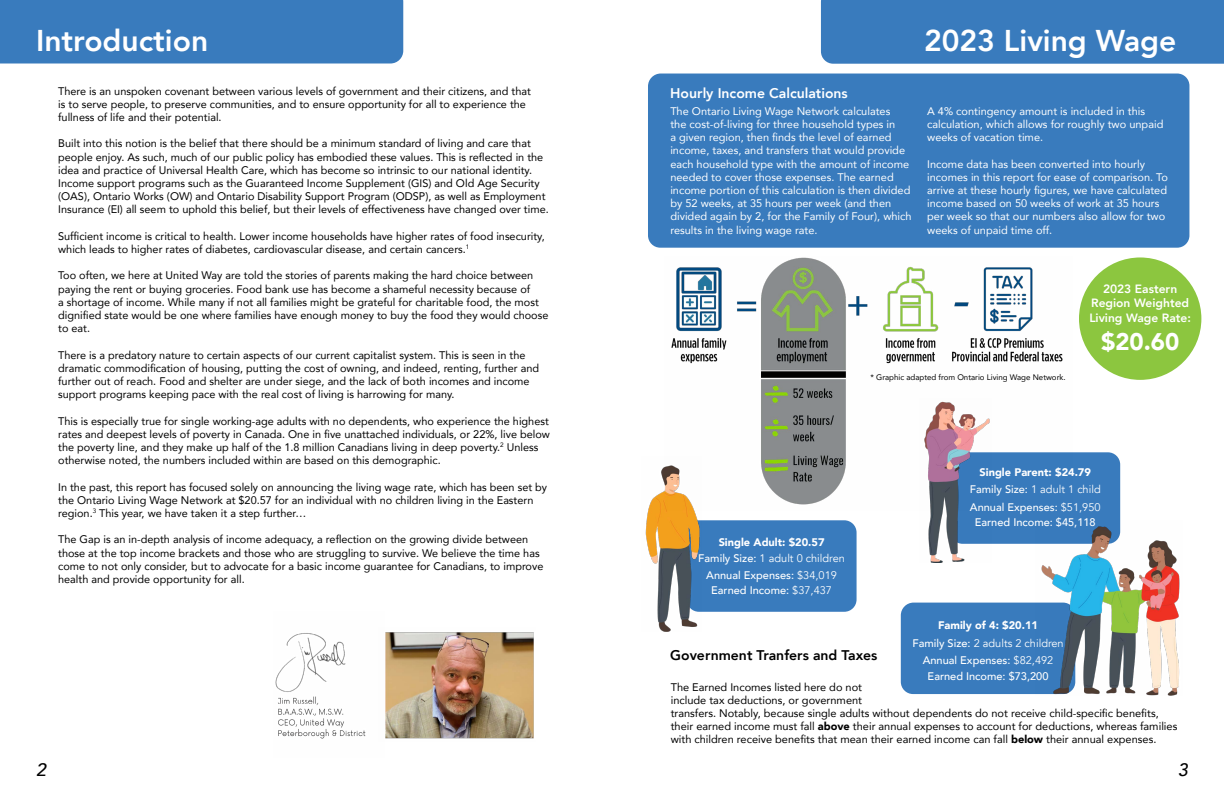
<style>
.page{position:relative;width:1224px;height:792px;background:#fff}
.page>*{position:absolute;margin:0;border:0;box-sizing:border-box;transform-origin:0 0}
.t1{font:800 30px "Avenir";color:#fff}
.t2{font:900 24px "Avenir";color:#fff}
.t3{font:italic 500 18px "Avenir";color:#000}
.t4{font:800 14px "Avenir";color:#000}
.t5{font:800 14px "Avenir";color:#fff}
.t6{font:800 12px/14.4px "Avenir";color:#fff;text-align:center}
.t7{font:11px/13.2px "Avenir";color:#000}
.t8{font:11px/13.2px "Avenir";color:#fff}
.t9{font:500 11px "Avenir";color:#fff}
.t10{font:11px "Avenir";color:#fff}
.t11{font:900 11px "Avenir";color:#fff}
.t12{font:8px "Avenir";color:#000}
.s1{font-weight:500}
.s2{font-weight:400}
.s3{font-weight:900}
</style>
<div class="page">
<div style="left:1079px;top:257px;width:122px;height:123px;background:#8cc63f;border-radius:50%"></div>
<div style="left:0;top:0;width:403px;height:64px;background:#397bbd"></div>
<div style="left:821px;top:0;width:403px;height:64px;background:#397bbd"></div>
<div style="left:648px;top:74px;width:541px;height:174px;background:#397bbd;border-radius:12px"></div>
<div style="left:687px;top:520px;width:170px;height:92px;background:#397bbd;border-radius:12px"></div>
<img style="left:645px;top:467px;width:57px;height:165px">
<div style="left:950px;top:452px;width:170px;height:92px;background:#397bbd;border-radius:12px"></div>
<div style="left:901px;top:603px;width:174px;height:91px;background:#397bbd;border-radius:12px"></div>
<img style="left:1035px;top:520px;width:145px;height:175px">
<img style="left:664px;top:257px;width:409px;height:253px">
<img style="left:920px;top:398px;width:71px;height:165px">
<img style="left:275px;top:633px;width:91px;height:106px">
<img style="left:385px;top:632px;width:149px;height:107px">
<h1 class="t1" style="left:36px;top:17px;width:174px">Introduction</h1>
<h1 class="t1" style="left:924px;top:17px;width:254px">2023 Living Wage</h1>
<p class="t7" style="left:58px;top:84px;width:474px">There is an unspoken covenant between various levels of government and their citizens, and that is to serve people, to preserve communities, and to ensure opportunity for all to experience the fullness of life and their potential.</p>
<p class="t7" style="left:58px;top:137px;width:492px">Built into this notion is the belief that there should be a minimum standard of living and care that people enjoy. As such, much of our public policy has embodied these values. This is reflected in the idea and practice of Universal Health Care, which has become so intrinsic to our national identity.<br>Income support programs such as the Guaranteed Income Supplement (GIS) and Old Age Security (OAS), Ontario Works (OW) and Ontario Disability Support Program (ODSP), as well as Employment Insurance (EI) all seem to uphold this belief, but their levels of effectiveness have changed over time.</p>
<p class="t7" style="left:58px;top:229px;width:488px">Sufficient income is critical to health. Lower income households have higher rates of food insecurity, which leads to higher rates of diabetes, cardiovascular disease, and certain cancers.<sup>1</sup></p>
<p class="t7" style="left:58px;top:269px;width:492px">Too often, we here at United Way are told the stories of parents making the hard choice between paying the rent or buying groceries. Food bank use has become a shameful necessity because of<br>a shortage of income. While many if not all families might be grateful for charitable food, the most dignified state would be one where families have enough money to buy the food they would choose to eat.</p>
<p class="t7" style="left:58px;top:348px;width:482px">There is a predatory nature to certain aspects of our current capitalist system. This is seen in the dramatic commodification of housing, putting the cost of owning, and indeed, renting, further and further out of reach. Food and shelter are under siege, and the lack of both incomes and income support programs keeping pace with the real cost of living is harrowing for many.</p>
<p class="t7" style="left:58px;top:414px;width:493px">This is especially true for single working-age adults with no dependents, who experience the highest rates and deepest levels of poverty in Canada. One in five unattached individuals, or 22%, live below the poverty line, and they make up half of the 1.8 million Canadians living in deep poverty.<sup>2</sup> Unless otherwise noted, the numbers included within are based on this demographic.</p>
<p class="t7" style="left:58px;top:480px;width:490px">In the past, this report has focused solely on announcing the living wage rate, which has been set by the Ontario Living Wage Network at $20.57 for an individual with no children living in the Eastern region.<sup>3</sup> This year, we have taken it a step further…</p>
<p class="t7" style="left:58px;top:533px;width:487px">The Gap is an in-depth analysis of income adequacy, a reflection on the growing divide between those at the top income brackets and those who are struggling to survive. We believe the time has come to not only consider, but to advocate for a basic income guarantee for Canadians, to improve health and provide opportunity for all.</p>
<p class="t5" style="left:670px;top:82px;width:179px">Hourly Income Calculations</p>
<p class="t8" style="left:670px;top:104px;width:243px">The Ontario Living Wage Network calculates<br>the cost-of-living for three household types in<br>a given region, then finds the level of earned income, taxes, and transfers that would provide each household type with the amount of income needed to cover those expenses. The earned income portion of this calculation is then divided by 52 weeks, at 35 hours per week (and then divided again by 2, for the Family of Four), which results in the living wage rate.</p>
<p class="t8" style="left:927px;top:104px;width:238px">A 4% contingency amount is included in this calculation, which allows for roughly two unpaid weeks of vacation time.</p>
<p class="t8" style="left:927px;top:157px;width:242px">Income data has been converted into hourly incomes in this report for ease of comparison. To arrive at these hourly figures, we have calculated income based on 50 weeks of work at 35 hours per week so that our numbers also allow for two weeks of unpaid time off.</p>
<p class="t6" style="left:1089px;top:282px;width:103px">2023 Eastern<br>Region Weighted<br>Living Wage Rate:</p>
<h2 class="t2" style="left:1101px;top:322px;width:80px">$20.60</h2>
<p class="t12" style="left:870px;top:371px;width:197px">* Graphic adapted from Ontario Living Wage Network.</p>
<p class="t11" style="left:980px;top:463px;width:113px">Single Parent: $24.79</p>
<p class="t10" style="left:970px;top:483px;width:132px"><span class="s1">Family Size:</span> 1 adult 1 child</p>
<p class="t9" style="left:970px;top:497px;width:132px">Annual Expenses: <span class="s2">$51,950</span></p>
<p class="t9" style="left:975px;top:513px;width:122px">Earned Income: $45,118</p>
<p class="t11" style="left:719px;top:533px;width:107px">Single Adult: $20.57</p>
<p class="t10" style="left:698px;top:552px;width:148px"><span class="s1">Family Size:</span> 1 adult 0 children</p>
<p class="t9" style="left:706px;top:566px;width:132px">Annual Expenses: <span class="s2">$34,019</span></p>
<p class="t9" style="left:711px;top:581px;width:122px">Earned Income: <span class="s2">$37,437</span></p>
<p class="t4" style="left:670px;top:644px;width:209px">Government Tranfers and Taxes</p>
<p class="t11" style="left:938px;top:616px;width:101px">Family of 4: $20.11</p>
<p class="t10" style="left:912px;top:637px;width:153px"><span class="s1">Family Size:</span> 2 adults 2 children</p>
<p class="t9" style="left:923px;top:651px;width:132px">Annual Expenses: <span class="s2">$82,492</span></p>
<p class="t9" style="left:928px;top:666px;width:122px">Earned Income: $73,200</p>
<p class="t7" style="left:671px;top:680px;width:508px">The Earned Incomes listed here do not<br>include tax deductions, or government<br>transfers. Notably, because single adults without dependents do not receive child-specific benefits, their earned income must fall <span class="s3">above</span> their annual expenses to account for deductions, whereas families with children receive benefits that mean their earned income can fall <span class="s3">below</span> their annual expenses.</p>
<h3 class="t3" style="left:36px;top:759px;width:12px">2</h3>
<h3 class="t3" style="left:1178px;top:759px;width:12px">3</h3>
</div>
